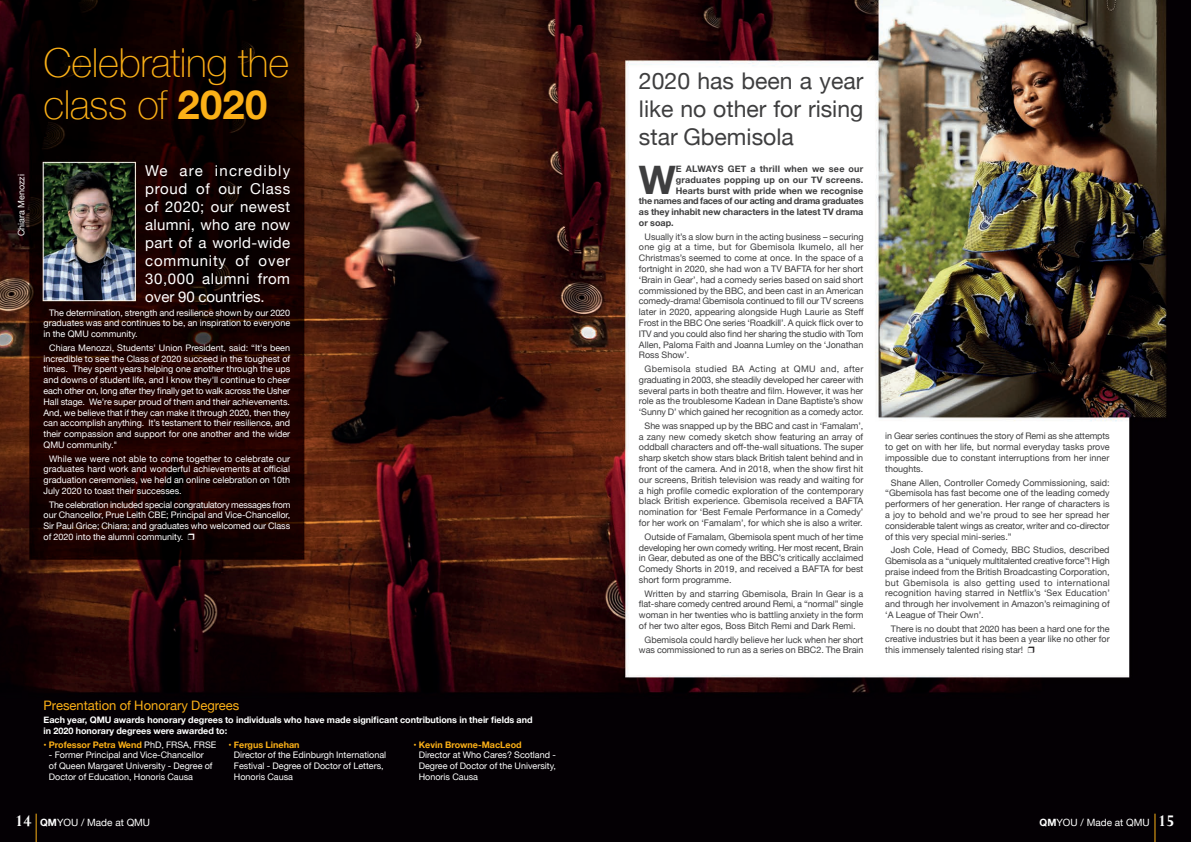
<style>
.page{position:relative;width:1191px;height:842px;background:#fff}
.page>*{position:absolute;margin:0;border:0;box-sizing:border-box;transform-origin:0 0}
.t1{font:100 40px/42px "Helvetica Neue";letter-spacing:-.01em;color:#fbb017}
.t2{font:700 39.3px "Helvetica Neue";color:#3e3e3f}
.t3{font:23px/27.6px "Helvetica Neue";color:#3e3e3f;text-align:justify}
.t4{font:15px/18px "Helvetica Neue";letter-spacing:.04em;color:#fff;text-align:justify}
.t5{font:13px "Helvetica Neue";color:#fbb017}
.t6{font:10px "Helvetica Neue";color:#fff}
.t7{font:9px/10.8px "Helvetica Neue";color:#3e3e3f;text-align:justify}
.t8{font:9px/10.8px "Helvetica Neue";color:#fff;text-align:justify}
.t9{font:700 9px/10.8px "Helvetica Neue";color:#fff}
.t10{font:700 9px "Helvetica Neue";color:#3e3e3f}
.t11{font:700 9px "Helvetica Neue";color:#fbb017}
.t12{font:700 9px "Helvetica Neue";letter-spacing:-.025em;color:#3e3e3f}
.t13{font:700 9px "Helvetica Neue";letter-spacing:.02em;color:#3e3e3f}
.t14{font:700 9px "Helvetica Neue";letter-spacing:.03em;color:#3e3e3f}
.s1{font-weight:700}
.s2{font-weight:400;color:#fff}
.s3{font-family:"Perpetua";font-weight:700;font-size:18px}
.s4{color:#231f20}
</style>
<div class="page">
<img style="left:0;top:0;width:1191px;height:842px">
<svg style="left:36px;top:814px;width:1px;height:28px"></svg>
<svg style="left:1154px;top:814px;width:1px;height:28px"></svg>
<p class="t8" style="left:16px;top:236px;width:63px;rotate:-90deg">Chiara Menozzi</p>
<h1 class="t1" style="left:44px;top:41px;width:247px">Celebrating the class of <span class="s1">2020</span></h1>
<h3 class="t4" style="left:145px;top:161px;width:146px">We are incredibly proud of our Class of 2020; our newest alumni, who are now part of a world-wide community of over 30,000 alumni from over 90 countries.</h3>
<p class="t8" style="left:44px;top:307px;width:248px;text-indent:6px">The determination, strength and resilience shown by our 2020 graduates was and continues to be, an inspiration to everyone in the QMU community.</p>
<p class="t8" style="left:44px;top:342px;width:248px;text-indent:6px">Chiara Menozzi, Students' Union President, said: “It's been incredible to see the Class of 2020 succeed in the toughest of times. They spent years helping one another through the ups and downs of student life, and I know they'll continue to cheer each other on, long after they finally get to walk across the Usher Hall stage. We’re super proud of them and their achievements.<br>And, we believe that if they can make it through 2020, then they can accomplish anything. It’s testament to their resilience, and their compassion and support for one another and the wider QMU community."</p>
<p class="t8" style="left:44px;top:453px;width:248px;text-indent:6px">While we were not able to come together to celebrate our graduates hard work and wonderful achievements at official graduation ceremonies, we held an online celebration on 10th July 2020 to toast their successes.</p>
<p class="t8" style="left:44px;top:499px;width:248px;text-indent:6px">The celebration included special congratulatory messages from our Chancellor, Prue Leith CBE; Principal and Vice-Chancellor, Sir Paul Grice; Chiara; and graduates who welcomed our Class of 2020 into the alumni community. ❒</p>
<h3 class="t5" style="left:44px;top:697px;width:197px">Presentation of Honorary Degrees</h3>
<p class="t9" style="left:44px;top:714px;width:490px">Each year, QMU awards honorary degrees to individuals who have made significant contributions in their fields and in 2020 honorary degrees were awarded to:</p>
<p class="t11" style="left:44px;top:739px;width:174px">• Professor Petra Wend <span class="s2">PhD, FRSA, FRSE</span></p>
<p class="t8" style="left:49px;top:750px;width:165px;text-align:left">- Former Principal and Vice-Chancellor of Queen Margaret University - Degree of<br>Doctor of Education, Honoris Causa</p>
<p class="t11" style="left:228px;top:739px;width:73px">• Fergus Linehan</p>
<p class="t8" style="left:234px;top:750px;width:154px;text-align:left">Director of the Edinburgh International<br>Festival - Degree of Doctor of Letters,<br>Honoris Causa</p>
<p class="t11" style="left:413px;top:739px;width:110px">• Kevin Browne-MacLeod</p>
<p class="t8" style="left:419px;top:750px;width:139px">Director at Who Cares? Scotland - Degree of Doctor of the University, Honoris Causa</p>
<p class="t6" style="left:15px;top:816px;width:136px"><span class="s3">14</span> <span class="s1">QM</span>YOU / Made at QMU</p>
<h3 class="t3" style="left:639px;top:67px;width:226px">2020 has been a year like no other for rising star Gbemisola</h3>
<h2 class="t2" style="left:639px;top:155px;width:39px">W</h2>
<p class="t14" style="left:676px;top:163px;width:189px">E ALWAYS GET a thrill when we see our</p>
<p class="t13" style="left:676px;top:174px;width:189px">graduates popping up on our TV screens.</p>
<p class="t10" style="left:676px;top:185px;width:189px">Hearts burst with pride when we recognise</p>
<p class="t12" style="left:639px;top:196px;width:226px">the names and faces of our acting and drama graduates</p>
<p class="t10" style="left:639px;top:206px;width:226px">as they inhabit new characters in the latest TV drama</p>
<p class="t10" style="left:639px;top:217px;width:36px">or soap.</p>
<p class="t7" style="left:639px;top:231px;width:226px;text-indent:6px">Usually it’s a slow burn in the acting business – securing one gig at a time, but for Gbemisola Ikumelo, all her Christmas’s seemed to come at once. In the space of a fortnight in 2020, she had won a TV BAFTA for her short ‘Brain in Gear’, had a comedy series based on said short commissioned by the BBC, and been cast in an American comedy-drama! Gbemisola continued to fill our TV screens later in 2020, appearing alongside Hugh Laurie as Steff Frost in the BBC One series ‘Roadkill’. A quick flick over to ITV and you could also find her sharing the studio with Tom Allen, Paloma Faith and Joanna Lumley on the ‘Jonathan Ross Show’.</p>
<p class="t7" style="left:639px;top:363px;width:226px;text-indent:6px">Gbemisola studied BA Acting at QMU and, after graduating in 2003, she steadily developed her career with several parts in both theatre and film. However, it was her role as the troublesome Kadean in Dane Baptiste’s show ‘Sunny D’ which gained her recognition as a comedy actor.</p>
<p class="t7" style="left:639px;top:420px;width:226px;text-indent:6px">She was snapped up by the BBC and cast in ‘Famalam’, a zany new comedy sketch show featuring an array of oddball characters and off-the-wall situations. The super sharp sketch show stars black British talent behind and in front of the camera. And in 2018, when the show first hit our screens, British television was ready and waiting for a high profile comedic exploration of the contemporary black British experience. Gbemisola received a BAFTA nomination for ‘Best Female Performance in a Comedy’ for her work on ‘Famalam’, for which she is also a writer.</p>
<p class="t7" style="left:639px;top:531px;width:226px;text-indent:6px">Outside of Famalam, Gbemisola spent much of her time developing her own comedy writing. Her most recent, Brain in Gear, debuted as one of the BBC’s critically acclaimed Comedy Shorts in 2019, and received a BAFTA for best short form programme.</p>
<p class="t7" style="left:639px;top:588px;width:226px;text-indent:6px">Written by and starring Gbemisola, Brain In Gear is a flat-share comedy centred around Remi, a “normal” single woman in her twenties who is battling anxiety in the form of her two alter egos, Boss Bitch Remi and Dark Remi.</p>
<p class="t7" style="left:639px;top:634px;width:226px;text-align:right">Gbemisola could hardly believe her luck when her short was commissioned to run as a series on BBC2. The Brain</p>
<p class="t7" style="left:885px;top:431px;width:226px">in Gear series continues the story of Remi as she attempts to get on with her life, but normal everyday tasks prove impossible due to constant interruptions from her inner thoughts.</p>
<p class="t7" style="left:885px;top:477px;width:226px;text-indent:6px">Shane Allen, Controller Comedy Commissioning, said: “Gbemisola has fast become one of the leading comedy performers of her generation. Her range of characters is a joy to behold and we’re proud to see her spread her considerable talent wings as creator, writer and co-director of this very special mini-series.”</p>
<p class="t7" style="left:885px;top:544px;width:226px;text-indent:6px">Josh Cole, Head of Comedy, BBC Studios, described Gbemisola as a “uniquely multitalented creative force”! High praise indeed from the British Broadcasting Corporation, but Gbemisola is also getting used to international recognition having starred in Netflix’s ‘Sex Education’ and through her involvement in Amazon’s reimagining of ‘A League of Their Own’.</p>
<p class="t7" style="left:885px;top:623px;width:226px;text-indent:6px">There is no doubt that 2020 has been a hard one for the creative industries but it has been a year like no other for this immensely talented rising star! <span class="s4">❒</span></p>
<p class="t6" style="left:1039px;top:816px;width:136px"><span class="s1">QM</span>YOU / Made at QMU <span class="s3">15</span></p>
</div>
